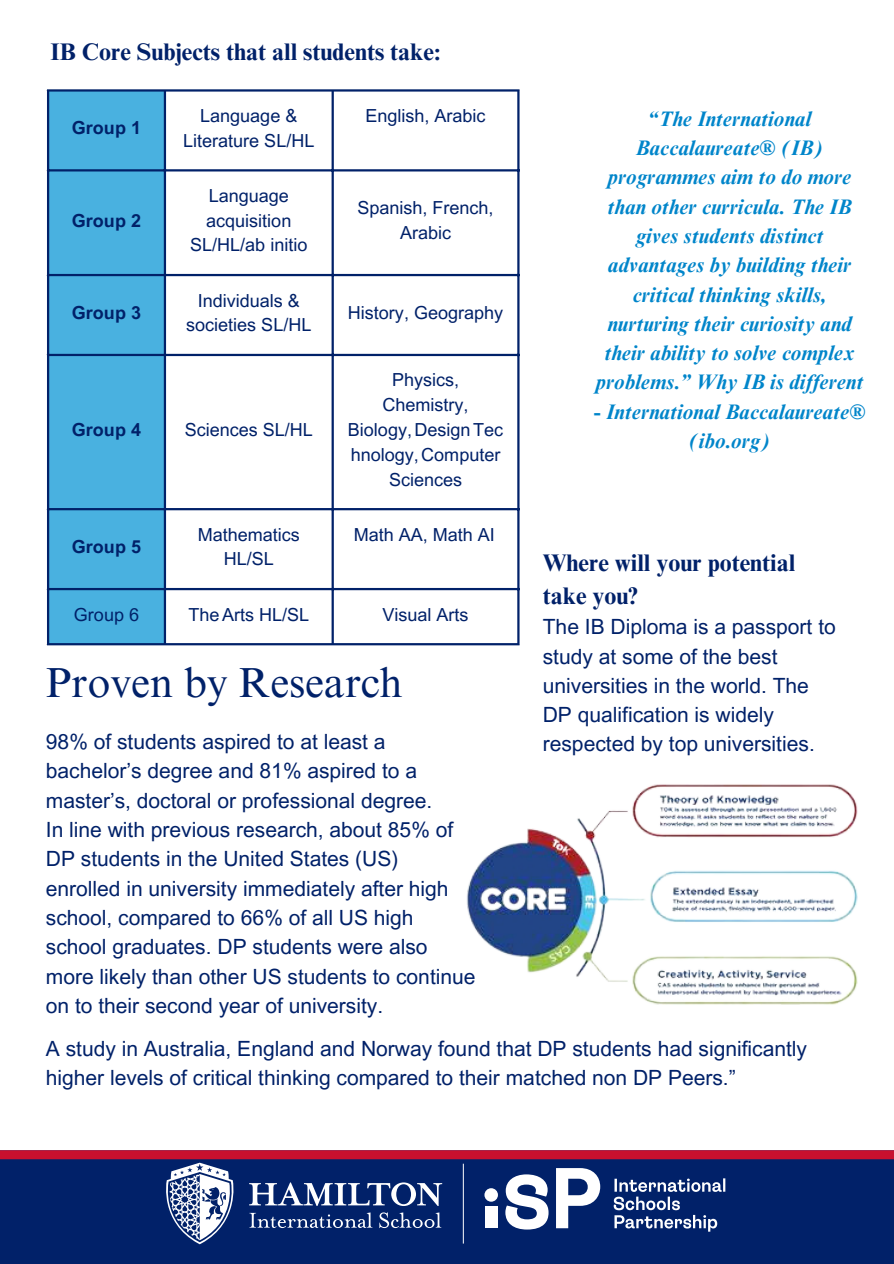
<style>
.page{position:relative;width:894px;height:1264px;background:#fff}
.page>*{position:absolute;margin:0;border:0;box-sizing:border-box;transform-origin:0 0}
.t1{font:42px "Times NRMT Pro";color:#012169}
.t2{font:700 24px/32.7px "Times NRMT Pro";color:#012169}
.t3{font:21px/29.4px "Arial MT Pro";color:#012169}
.t4{font:italic 700 21px/29.2px "Times NRMT Pro";color:#0085ca;text-align:center}
.t5{font:18px/24.8px "Arial MT Pro";color:#012169;text-align:center}
.t6{font:700 18px "Arial MT Pro";color:#012169}
</style>
<div class="page">
<div style="left:49px;top:92px;width:115px;height:551px;background:#49b1e0"></div>
<hr style="left:47px;top:92px;width:2px;height:551px;background:#012169">
<hr style="left:164px;top:92px;width:2px;height:551px;background:#012169">
<hr style="left:331px;top:92px;width:3px;height:551px;background:#012169">
<hr style="left:517px;top:92px;width:2px;height:551px;background:#012169">
<hr style="left:47px;top:89px;width:472px;height:3px;background:#012169">
<hr style="left:47px;top:169px;width:472px;height:2px;background:#012169">
<hr style="left:47px;top:274px;width:472px;height:2px;background:#012169">
<hr style="left:47px;top:354px;width:472px;height:2px;background:#012169">
<hr style="left:47px;top:508px;width:472px;height:2px;background:#012169">
<hr style="left:47px;top:588px;width:472px;height:2px;background:#012169">
<hr style="left:47px;top:643px;width:472px;height:2px;background:#012169">
<img style="left:467px;top:784px;width:391px;height:221px">
<svg style="left:0;top:1150px;width:893px;height:113px"></svg>
<div style="left:485px;top:1206px;width:12px;height:22px;background:#fff"></div>
<div style="left:484px;top:1188px;width:14px;height:13px;background:#fff;border-radius:50%"></div>
<svg style="left:505px;top:1168px;width:95px;height:61px"></svg>
<svg style="left:613px;top:1178px;width:112px;height:53px"></svg>
<hr style="left:463px;top:1163px;width:1px;height:80px;background:#fff">
<svg style="left:249px;top:1212px;width:123px;height:15px"></svg>
<svg style="left:379px;top:1212px;width:62px;height:15px"></svg>
<svg style="left:249px;top:1182px;width:193px;height:23px"></svg>
<svg style="left:165px;top:1162px;width:69px;height:82px"></svg>
<p class="t2" style="left:51px;top:39px;width:391px">IB Core Subjects that all students take:</p>
<h2 class="t6" style="left:72px;top:121px;width:71px">Group 1</h2>
<p class="t6" style="left:72px;top:213px;width:71px">Group 2</p>
<p class="t6" style="left:72px;top:306px;width:71px">Group 3</p>
<p class="t5" style="left:183px;top:105px;width:133px">Language &amp;<br>Literature SL/HL</p>
<p class="t5" style="left:365px;top:105px;width:122px">English, Arabic</p>
<p class="t5" style="left:190px;top:185px;width:119px">Language acquisition<br>SL/HL/ab initio</p>
<p class="t5" style="left:186px;top:290px;width:127px">Individuals &amp; societies SL/HL</p>
<p class="t5" style="left:357px;top:198px;width:138px">Spanish, French,<br>Arabic</p>
<p class="t5" style="left:348px;top:302px;width:157px">History, Geography</p>
<p class="t6" style="left:72px;top:423px;width:71px">Group 4</p>
<p class="t5" style="left:185px;top:419px;width:130px">Sciences SL/HL</p>
<p class="t5" style="left:348px;top:370px;width:157px">Physics,<br>Chemistry,<br>Biology,DesignTec hnology,Computer<br>Sciences</p>
<p class="t6" style="left:72px;top:540px;width:71px">Group 5</p>
<p class="t5" style="left:198px;top:524px;width:104px">Mathematics<br>HL/SL</p>
<p class="t5" style="left:353px;top:524px;width:143px">Math AA, Math AI</p>
<p class="t5" style="left:74px;top:604px;width:67px">Group 6</p>
<p class="t5" style="left:188px;top:604px;width:122px">TheArts HL/SL</p>
<p class="t5" style="left:382px;top:604px;width:88px">Visual Arts</p>
<p class="t1" style="left:46px;top:667px;width:358px">Proven by Research</p>
<p class="t3" style="left:46px;top:729px;width:388px">98% of students aspired to at least a bachelor’s degree and 81% aspired to a master’s, doctoral or professional degree.</p>
<p class="t3" style="left:46px;top:817px;width:431px">In line with previous research, about 85% of DP students in the United States (US) enrolled in university immediately after high school, compared to 66% of all US high school graduates. DP students were also more likely than other US students to continue on to their second year of university.</p>
<p class="t4" style="left:595px;top:107px;width:269px">“The International<br>Baccalaureate® (IB) programmes aim to do more than other curricula. The IB gives students distinct advantages by building their critical thinking skills, nurturing their curiosity and their ability to solve complex problems.” Why IB is dif erent</p>
<p class="t4" style="left:593px;top:399px;width:272px">- International Baccalaureate® (ibo.org)</p>
<p class="t2" style="left:542px;top:549px;width:254px">Where will your potential take you?</p>
<h1 class="t3" style="left:542px;top:615px;width:294px">The IB Diploma is a passport to study at some of the best universities in the world. The<br>DP qualification is widely respected by top universities.</h1>
<p class="t3" style="left:46px;top:1036px;width:762px">A study in Australia, England and Norway found that DP students had significantly higher levels of critical thinking compared to their matched non DP Peers.”</p>
</div>
